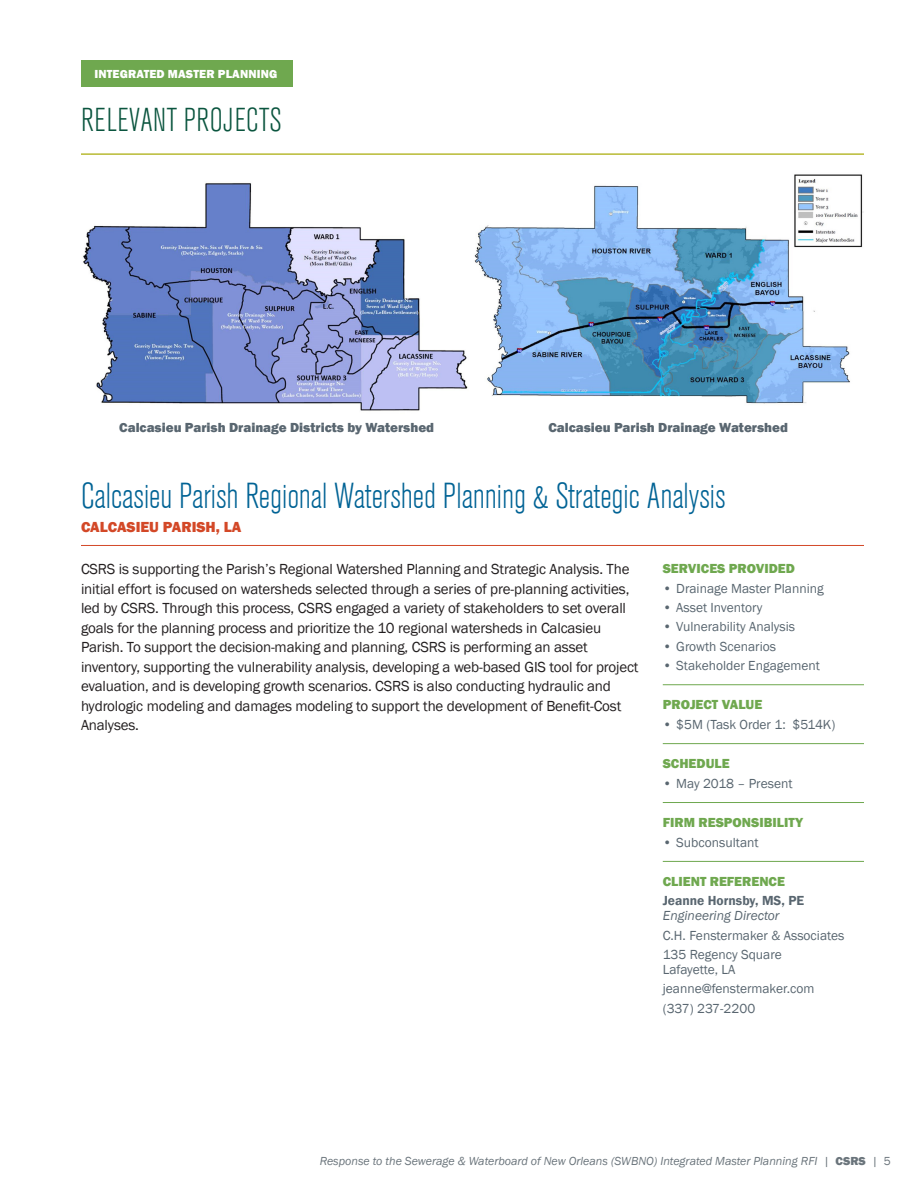
<style>
.page{position:relative;width:918px;height:1188px;background:#fff}
.page>*{position:absolute;margin:0;border:0;box-sizing:border-box;transform-origin:0 0}
.t1{font:300 condensed 36px "Akzidenz Grotesk Std";color:#016395}
.t2{font:300 condensed 33px "Akzidenz Grotesk Std";letter-spacing:.015em;color:#0b553f}
.t3{font:15px/19.5px "Franklin Gothic";letter-spacing:-.01em;color:#231f20}
.t4{font:800 15px "Franklin Gothic";color:#d34827}
.t5{font:13.5px/15px "Franklin Gothic";color:#596670}
.t6{font:800 13.5px "Franklin Gothic";color:#596670}
.t7{font:800 13.5px "Franklin Gothic";color:#6fa84f}
.t8{font:600 13.5px/15px "Franklin Gothic";color:#596670}
.t9{font:italic 12px "Franklin Gothic";color:#6a747b}
.t10{font:800 12px "Franklin Gothic";letter-spacing:.01em;color:#fff}
.s1{font-weight:400;font-style:italic}
.s2{font-weight:800;font-style:normal}
.s3{font-style:normal}
</style>
<div class="page">
<hr style="left:81px;top:153px;width:783px;height:2px;background:#b8ba33">
<div style="left:81px;top:60px;width:212px;height:27px;background:#6fa84f"></div>
<hr style="left:81px;top:545px;width:783px;height:1px;background:#d34827">
<hr style="left:663px;top:684px;width:201px;height:1px;background:#6fa84f">
<hr style="left:663px;top:743px;width:201px;height:1px;background:#6fa84f">
<hr style="left:663px;top:802px;width:201px;height:1px;background:#6fa84f">
<hr style="left:663px;top:861px;width:201px;height:1px;background:#6fa84f">
<img style="left:83px;top:182px;width:385px;height:229px">
<img style="left:474px;top:174px;width:390px;height:230px">
<p class="t10" style="left:94px;top:66px;width:184px">INTEGRATED MASTER PLANNING</p>
<p class="t2" style="left:81px;top:102px;width:202px">RELEVANT PROJECTS</p>
<p class="t6" style="left:119px;top:418px;width:316px">Calcasieu Parish Drainage Districts by Watershed</p>
<p class="t6" style="left:548px;top:418px;width:241px">Calcasieu Parish Drainage Watershed</p>
<p class="t1" style="left:81px;top:476px;width:646px">Calcasieu Parish Regional Watershed Planning &amp; Strategic Analysis</p>
<p class="t4" style="left:81px;top:517px;width:162px">CALCASIEU PARISH, LA</p>
<p class="t3" style="left:81px;top:560px;width:559px">CSRS is supporting the Parish’s Regional Watershed Planning and Strategic Analysis. The initial effort is focused on watersheds selected through a series of pre-planning activities, led by CSRS. Through this process, CSRS engaged a variety of stakeholders to set overall goals for the planning process and prioritize the 10 regional watersheds in Calcasieu Parish. To support the decision-making and planning, CSRS is performing an asset inventory, supporting the vulnerability analysis, developing a web-based GIS tool for project evaluation, and is developing growth scenarios. CSRS is also conducting hydraulic and hydrologic modeling and damages modeling to support the development of Benefit-Cost Analyses.</p>
<p class="t7" style="left:663px;top:560px;width:134px">SERVICES PROVIDED</p>
<p class="t5" style="left:663px;top:581px;width:162px">• Drainage Master Planning</p>
<p class="t5" style="left:663px;top:600px;width:101px">• Asset Inventory</p>
<p class="t5" style="left:663px;top:619px;width:134px">• Vulnerability Analysis</p>
<p class="t5" style="left:663px;top:639px;width:115px">• Growth Scenarios</p>
<p class="t5" style="left:663px;top:658px;width:159px">• Stakeholder Engagement</p>
<p class="t7" style="left:663px;top:696px;width:101px">PROJECT VALUE</p>
<p class="t5" style="left:663px;top:717px;width:174px">• $5M (Task Order 1: $514K)</p>
<p class="t7" style="left:663px;top:755px;width:68px">SCHEDULE</p>
<p class="t5" style="left:663px;top:776px;width:131px">• May 2018 – Present</p>
<p class="t7" style="left:663px;top:814px;width:142px">FIRM RESPONSIBILITY</p>
<p class="t5" style="left:663px;top:835px;width:97px">• Subconsultant</p>
<p class="t7" style="left:663px;top:873px;width:124px">CLIENT REFERENCE</p>
<p class="t8" style="left:663px;top:894px;width:143px">Jeanne Hornsby, MS, PE<br><span class="s1">Engineering Director</span></p>
<p class="t5" style="left:663px;top:928px;width:183px">C.H. Fenstermaker &amp; Associates</p>
<p class="t5" style="left:663px;top:947px;width:121px">135 Regency Square<br>Lafayette, LA</p>
<p class="t5" style="left:663px;top:982px;width:153px">jeanne@fenstermaker.com</p>
<p class="t5" style="left:663px;top:1001px;width:94px">(337) 237-2200</p>
<p class="t9" style="left:320px;top:1154px;width:573px">Response to the Sewerage &amp; Waterboard of New Orleans (SWBNO) Integrated Master Planning RFI | <span class="s2">CSRS</span> | <span class="s3">5</span></p>
</div>
